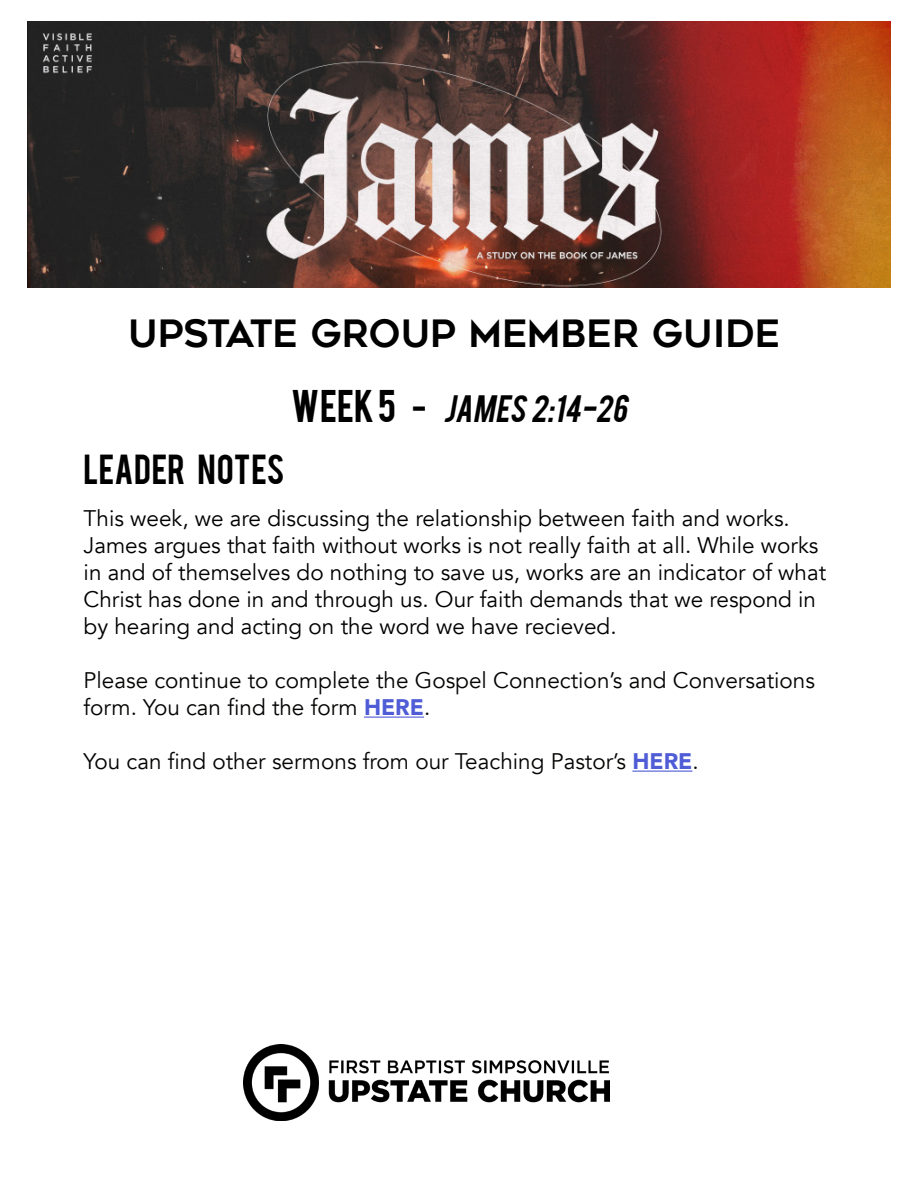
<style>
.page{position:relative;width:918px;height:1188px;background:#fff}
.page>*{position:absolute;margin:0;border:0;box-sizing:border-box;transform-origin:0 0}
.t1{font:37.5px "Geometos";color:#000}
.t2{font:33px "Bebas";color:#000}
.t3{font:italic 30px "Bebas";color:#000}
.t4{font:22.5px/27px "Avenir";color:#000}
.t5{font:22.5px/27px "Avenir";color:#040503}
.s1{font-style:normal;font-size:36px}
.s2{font-style:normal}
.s3{font-weight:900;color:#4f5cd6}
</style>
<div class="page">
<hr style="left:364px;top:717px;width:60px;height:1px;background:#4f5cd6">
<hr style="left:632px;top:771px;width:60px;height:1px;background:#4f5cd6">
<img style="left:243px;top:1045px;width:367px;height:76px">
<img style="left:27px;top:21px;width:864px;height:267px">
<p class="t1" style="left:128px;top:313px;width:654px">UPSTATE GROUP MEMBER GUIDE</p>
<p class="t3" style="left:291px;top:387px;width:344px"><span class="s1">W e e k 5</span> <span class="s2">-</span> JAMES 2:14-26</p>
<p class="t2" style="left:84px;top:446px;width:203px">LEADER NOTES</p>
<p class="t4" style="left:84px;top:506px;width:744px">This week, we are discussing the relationship between faith and works.<br>James argues that faith without works is not really faith at all. While works in and of themselves do nothing to save us, works are an indicator of what Christ has done in and through us. Our faith demands that we respond in by hearing and acting on the word we have recieved.</p>
<p class="t5" style="left:84px;top:668px;width:733px">Please continue to complete the Gospel Connection’s and Conversations form. You can find the form <span class="s3">HERE</span>.</p>
<p class="t5" style="left:84px;top:749px;width:617px">You can find other sermons from our Teaching Pastor’s <span class="s3">HERE</span>.</p>
</div>
